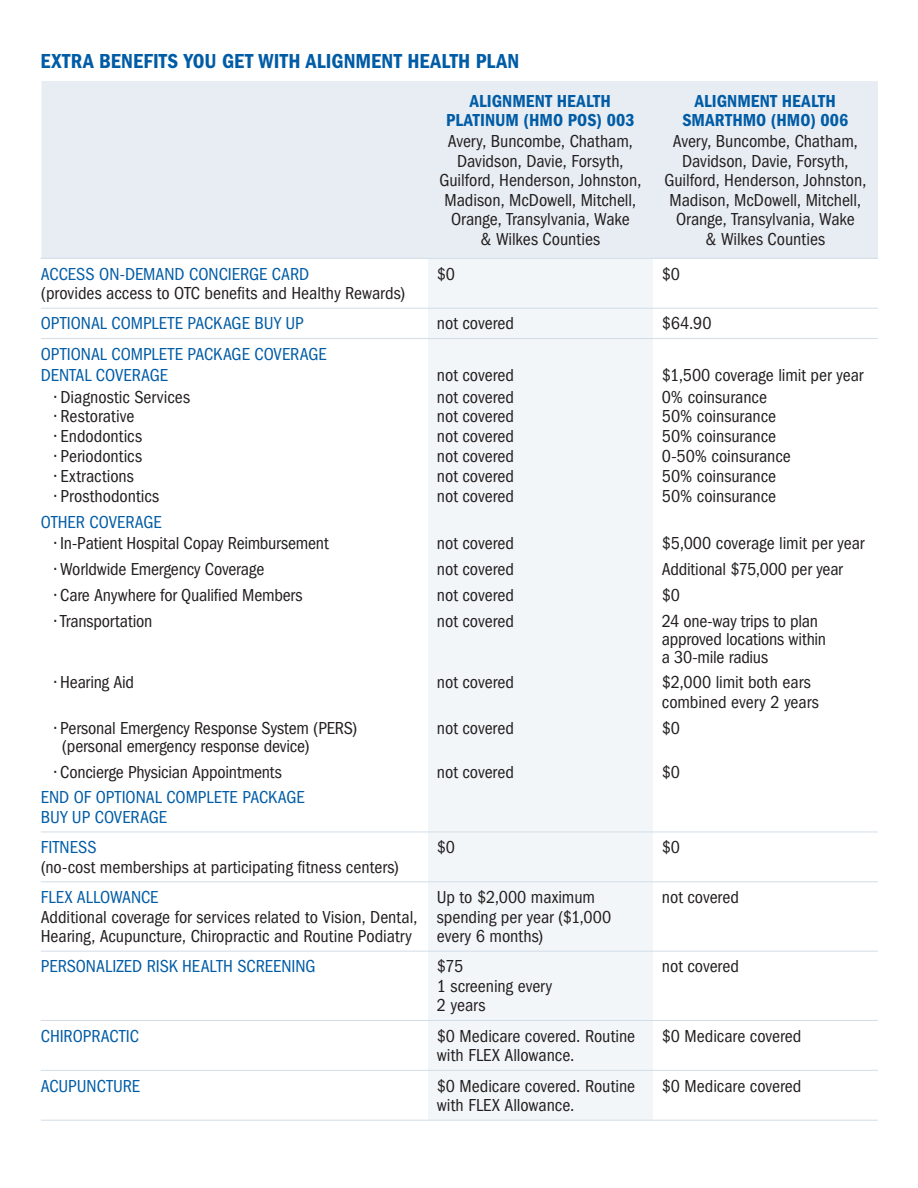
<style>
.page{position:relative;width:918px;height:1188px;background:#fff}
.page>*{position:absolute;margin:0;border:0;box-sizing:border-box;transform-origin:0 0}
.t1{font:21px "ITC Franklin Gothic Std Dm Cd";letter-spacing:.01em;color:#015ca6}
.t2{font:condensed 18px/19.5px "ITC Franklin Gothic Std";letter-spacing:-.005em;color:#231f20}
.t3{font:condensed 18px/21.3px "ITC Franklin Gothic Std";color:#015ca6}
.t4{font:18px/19.5px "ITC Franklin Gothic Std Dm Cd";letter-spacing:.005em;color:#015ca6;text-align:center}
.t5{font:condensed 18px "ITC Franklin Gothic Std";letter-spacing:.015em;color:#231f20}
</style>
<div class="page">
<div style="left:428px;top:81px;width:225px;height:177px;background:#e7edf3"></div>
<div style="left:653px;top:81px;width:225px;height:177px;background:#e7edf3"></div>
<div style="left:428px;top:258px;width:225px;height:50px;background:#f3f6f8"></div>
<div style="left:41px;top:81px;width:387px;height:177px;background:#e7edf3"></div>
<hr style="left:40px;top:258px;width:388px;height:1px;background:#d2dde7">
<hr style="left:428px;top:258px;width:225px;height:1px;background:#d2dde7">
<hr style="left:653px;top:258px;width:225px;height:1px;background:#d2dde7">
<div style="left:428px;top:832px;width:225px;height:50px;background:#f3f6f8"></div>
<div style="left:428px;top:782px;width:225px;height:50px;background:#f3f6f8"></div>
<hr style="left:428px;top:832px;width:225px;height:1px;background:#d2dde7">
<hr style="left:41px;top:832px;width:387px;height:1px;background:#d2dde7">
<hr style="left:653px;top:832px;width:225px;height:1px;background:#d2dde7">
<div style="left:428px;top:1070px;width:225px;height:50px;background:#f3f6f8"></div>
<hr style="left:41px;top:1120px;width:387px;height:1px;background:#d2dde7">
<hr style="left:428px;top:1120px;width:225px;height:1px;background:#d2dde7">
<hr style="left:653px;top:1120px;width:225px;height:1px;background:#d2dde7">
<div style="left:428px;top:1020px;width:225px;height:50px;background:#f3f6f8"></div>
<hr style="left:41px;top:1070px;width:387px;height:1px;background:#d2dde7">
<hr style="left:428px;top:1070px;width:225px;height:1px;background:#d2dde7">
<hr style="left:653px;top:1070px;width:225px;height:1px;background:#d2dde7">
<div style="left:428px;top:951px;width:225px;height:69px;background:#f3f6f8"></div>
<hr style="left:41px;top:1020px;width:387px;height:1px;background:#d2dde7">
<hr style="left:428px;top:1020px;width:225px;height:1px;background:#d2dde7">
<hr style="left:653px;top:1020px;width:225px;height:1px;background:#d2dde7">
<div style="left:428px;top:308px;width:225px;height:31px;background:#f3f6f8"></div>
<hr style="left:41px;top:308px;width:387px;height:1px;background:#d2dde7">
<hr style="left:428px;top:308px;width:225px;height:1px;background:#d2dde7">
<hr style="left:653px;top:308px;width:225px;height:1px;background:#d2dde7">
<div style="left:428px;top:882px;width:225px;height:69px;background:#f3f6f8"></div>
<hr style="left:41px;top:951px;width:387px;height:1px;background:#d2dde7">
<hr style="left:428px;top:951px;width:225px;height:1px;background:#d2dde7">
<hr style="left:653px;top:951px;width:225px;height:1px;background:#d2dde7">
<hr style="left:41px;top:881px;width:387px;height:1px;background:#d2dde7">
<hr style="left:428px;top:881px;width:225px;height:1px;background:#d2dde7">
<hr style="left:653px;top:881px;width:225px;height:1px;background:#d2dde7">
<div style="left:428px;top:339px;width:225px;height:21px;background:#f3f6f8"></div>
<hr style="left:41px;top:338px;width:387px;height:1px;background:#d2dde7">
<hr style="left:428px;top:338px;width:225px;height:1px;background:#d2dde7">
<hr style="left:653px;top:338px;width:225px;height:1px;background:#d2dde7">
<div style="left:428px;top:756px;width:225px;height:26px;background:#f3f6f8"></div>
<div style="left:428px;top:712px;width:225px;height:44px;background:#f3f6f8"></div>
<div style="left:428px;top:667px;width:225px;height:45px;background:#f3f6f8"></div>
<div style="left:428px;top:605px;width:225px;height:62px;background:#f3f6f8"></div>
<div style="left:428px;top:579px;width:225px;height:26px;background:#f3f6f8"></div>
<div style="left:428px;top:554px;width:225px;height:25px;background:#f3f6f8"></div>
<div style="left:428px;top:528px;width:225px;height:26px;background:#f3f6f8"></div>
<div style="left:428px;top:506px;width:225px;height:22px;background:#f3f6f8"></div>
<div style="left:428px;top:486px;width:225px;height:20px;background:#f3f6f8"></div>
<div style="left:428px;top:467px;width:225px;height:19px;background:#f3f6f8"></div>
<div style="left:428px;top:447px;width:225px;height:20px;background:#f3f6f8"></div>
<div style="left:428px;top:427px;width:225px;height:20px;background:#f3f6f8"></div>
<div style="left:428px;top:407px;width:225px;height:20px;background:#f3f6f8"></div>
<div style="left:428px;top:381px;width:225px;height:26px;background:#f3f6f8"></div>
<div style="left:428px;top:360px;width:225px;height:21px;background:#f3f6f8"></div>
<p class="t1" style="left:40px;top:49px;width:480px">EXTRA BENEFITS YOU GET WITH ALIGNMENT HEALTH PLAN</p>
<p class="t4" style="left:446px;top:91px;width:190px">ALIGNMENT HEALTH<br>PLATINUM (HMO POS) 003</p>
<p class="t2" style="left:439px;top:132px;width:203px;text-align:center">Avery, Buncombe, Chatham,<br>Davidson, Davie, Forsyth,<br>Guilford, Henderson, Johnston,<br>Madison, McDowell, Mitchell,<br>Orange, Transylvania, Wake<br>&amp; Wilkes Counties</p>
<p class="t4" style="left:682px;top:91px;width:167px">ALIGNMENT HEALTH<br>SMARTHMO (HMO) 006</p>
<p class="t2" style="left:664px;top:132px;width:203px;text-align:center">Avery, Buncombe, Chatham,<br>Davidson, Davie, Forsyth,<br>Guilford, Henderson, Johnston,<br>Madison, McDowell, Mitchell,<br>Orange, Transylvania, Wake<br>&amp; Wilkes Counties</p>
<p class="t3" style="left:41px;top:263px;width:270px">ACCESS ON-DEMAND CONCIERGE CARD</p>
<p class="t2" style="left:41px;top:284px;width:366px">(provides access to OTC benefts and Healthy Rewards)</p>
<p class="t2" style="left:437px;top:264px;width:20px">$0</p>
<p class="t2" style="left:662px;top:264px;width:20px">$0</p>
<p class="t3" style="left:41px;top:313px;width:265px">OPTIONAL COMPLETE PACKAGE BUY UP</p>
<p class="t2" style="left:437px;top:314px;width:79px">not covered</p>
<p class="t2" style="left:662px;top:314px;width:51px">$64.90</p>
<p class="t3" style="left:41px;top:343px;width:287px">OPTIONAL COMPLETE PACKAGE COVERAGE<br>DENTAL COVERAGE</p>
<p class="t2" style="left:54px;top:387px;width:137px">• Diagnostic Services</p>
<p class="t2" style="left:54px;top:407px;width:82px">• Restorative</p>
<p class="t2" style="left:54px;top:427px;width:89px">• Endodontics</p>
<p class="t2" style="left:54px;top:447px;width:89px">• Periodontics</p>
<p class="t5" style="left:54px;top:466px;width:81px">• Extractions</p>
<p class="t2" style="left:54px;top:486px;width:106px">• Prosthodontics</p>
<p class="t3" style="left:41px;top:511px;width:123px">OTHER COVERAGE</p>
<p class="t2" style="left:54px;top:533px;width:276px">• In-Patient Hospital Copay Reimbursement</p>
<p class="t2" style="left:54px;top:559px;width:211px">• Worldwide Emergency Coverage</p>
<p class="t2" style="left:54px;top:585px;width:250px">• Care Anywhere for Qualifed Members</p>
<p class="t2" style="left:54px;top:611px;width:100px">• Transportation</p>
<p class="t2" style="left:662px;top:365px;width:203px;line-height:20.1px">$1,500 coverage limit per year<br>0% coinsurance<br>50% coinsurance<br>50% coinsurance<br>0-50% coinsurance<br>50% coinsurance<br>50% coinsurance</p>
<p class="t2" style="left:662px;top:530px;width:204px;line-height:25.8px">$5,000 coverage limit per year<br>Additional $75,000 per year $0<br>24 one-way trips to plan</p>
<p class="t2" style="left:662px;top:630px;width:166px;line-height:18px">approved locations within a 30-mile radius</p>
<p class="t2" style="left:662px;top:673px;width:159px">$2,000 limit both ears combined every 2 years</p>
<p class="t2" style="left:662px;top:718px;width:20px">$0</p>
<p class="t2" style="left:662px;top:762px;width:20px">$0</p>
<p class="t2" style="left:437px;top:365px;width:79px;line-height:20.1px;text-align:justify">not covered not covered not covered not covered not covered not covered not covered</p>
<p class="t2" style="left:437px;top:530px;width:79px;line-height:25.8px;text-align:justify">not covered not covered not covered not covered</p>
<p class="t2" style="left:54px;top:673px;width:81px">• Hearing Aid</p>
<p class="t2" style="left:62px;top:719px;width:297px;line-height:18px;text-indent:-7px">• Personal Emergency Response System (PERS) (personal emergency response device)</p>
<p class="t2" style="left:54px;top:762px;width:229px">• Concierge Physician Appointments</p>
<p class="t3" style="left:41px;top:788px;width:266px;line-height:19.5px">END OF OPTIONAL COMPLETE PACKAGE<br>BUY UP COVERAGE</p>
<p class="t2" style="left:437px;top:673px;width:79px">not covered</p>
<p class="t2" style="left:437px;top:718px;width:79px">not covered</p>
<p class="t2" style="left:437px;top:762px;width:79px">not covered</p>
<p class="t3" style="left:41px;top:837px;width:57px">FITNESS</p>
<p class="t2" style="left:41px;top:857px;width:360px">(no-cost memberships at participating ftness centers)</p>
<p class="t3" style="left:41px;top:887px;width:119px">FLEX ALLOWANCE</p>
<p class="t2" style="left:41px;top:907px;width:378px">Additional coverage for services related to Vision, Dental,<br>Hearing, Acupuncture, Chiropractic and Routine Podiatry</p>
<p class="t2" style="left:437px;top:838px;width:20px">$0</p>
<p class="t2" style="left:662px;top:838px;width:20px">$0</p>
<p class="t2" style="left:437px;top:888px;width:176px">Up to $2,000 maximum spending per year ($1,000 every 6 months)</p>
<p class="t2" style="left:662px;top:888px;width:79px">not covered</p>
<p class="t3" style="left:41px;top:956px;width:276px">PERSONALIZED RISK HEALTH SCREENING</p>
<p class="t2" style="left:437px;top:957px;width:117px">$75<br>1 screening every<br>2 years</p>
<p class="t2" style="left:662px;top:957px;width:79px">not covered</p>
<p class="t3" style="left:41px;top:1025px;width:100px">CHIROPRACTIC</p>
<p class="t2" style="left:437px;top:1026px;width:200px">$0 Medicare covered. Routine with FLEX Allowance.</p>
<p class="t2" style="left:662px;top:1026px;width:141px">$0 Medicare covered</p>
<p class="t3" style="left:41px;top:1075px;width:101px">ACUPUNCTURE</p>
<p class="t2" style="left:437px;top:1076px;width:200px">$0 Medicare covered. Routine with FLEX Allowance.</p>
<p class="t2" style="left:662px;top:1076px;width:141px">$0 Medicare covered</p>
</div>
